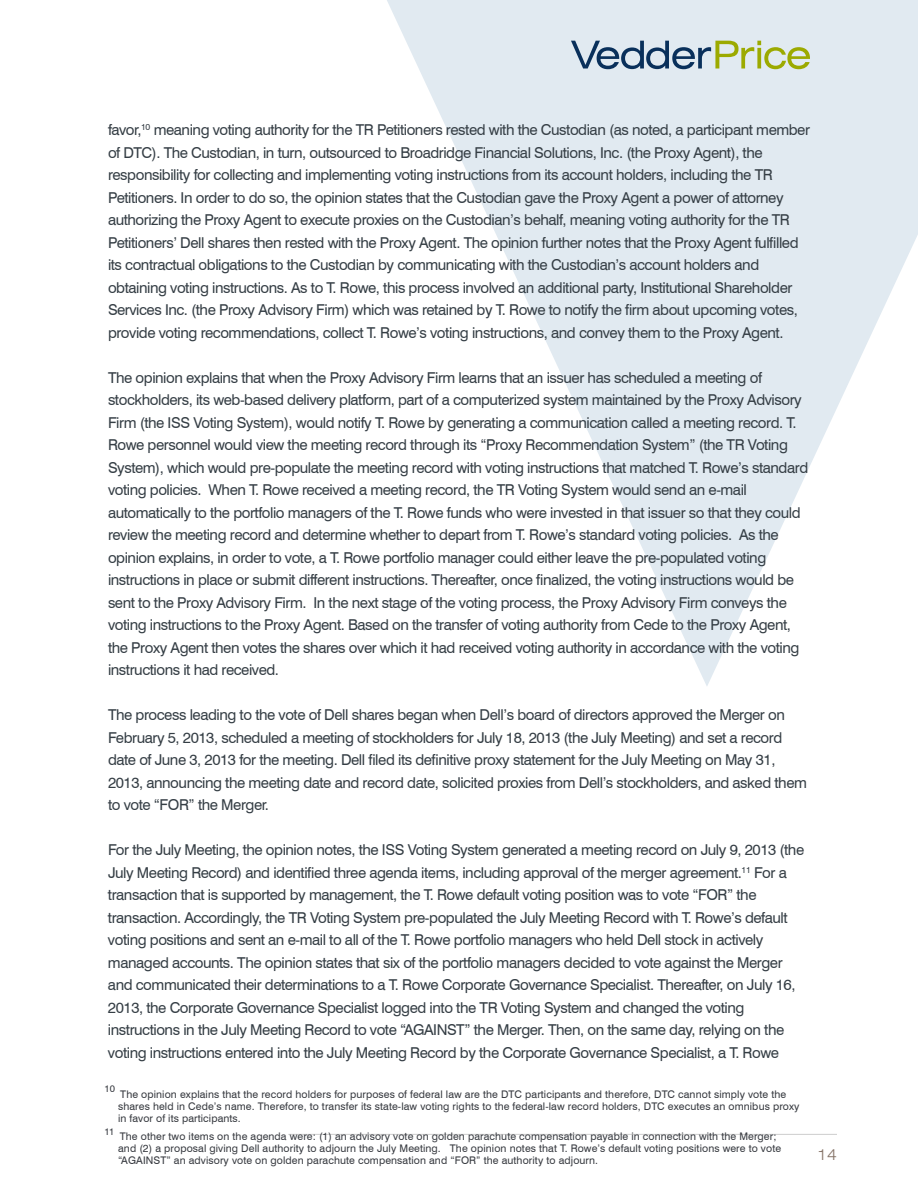
<style>
.page{position:relative;width:918px;height:1188px;background:#fff}
.page>*{position:absolute;margin:0;border:0;box-sizing:border-box;transform-origin:0 0}
.t1{font:15px/22.5px "Swiss 721 BT";letter-spacing:-.03em;color:#353e45}
.t2{font:300 expanded 15px "Swiss 721 BT";color:#857367}
.t3{font:10.5px/12px "Swiss 721 BT";letter-spacing:.01em;color:#36393f}
.t4{font:9.6px "Swiss 721 BT";color:#36393f}
</style>
<div class="page">
<svg style="left:387px;top:0;width:531px;height:686px;fill:#e1eaf1"></svg>
<svg style="left:571px;top:41px;width:239px;height:28px;background:#abbbb1"></svg>
<hr style="left:288px;top:1134px;width:549px;height:1px;background:#cdcdcd">
<p class="t1" style="left:108px;top:119px;width:704px">favor,<sup>10</sup> meaning voting authority for the TR Petitioners rested with the Custodian (as noted, a participant member of DTC). The Custodian, in turn, outsourced to Broadridge Financial Solutions, Inc. (the Proxy Agent), the responsibility for collecting and implementing voting instructions from its account holders, including the TR Petitioners. In order to do so, the opinion states that the Custodian gave the Proxy Agent a power of attorney authorizing the Proxy Agent to execute proxies on the Custodian’s behalf, meaning voting authority for the TR Petitioners’ Dell shares then rested with the Proxy Agent. The opinion further notes that the Proxy Agent fulfilled its contractual obligations to the Custodian by communicating with the Custodian’s account holders and obtaining voting instructions. As to T. Rowe, this process involved an additional party, Institutional Shareholder Services Inc. (the Proxy Advisory Firm) which was retained by T. Rowe to notify the firm about upcoming votes, provide voting recommendations, collect T. Rowe’s voting instructions, and convey them to the Proxy Agent.</p>
<p class="t1" style="left:108px;top:366px;width:702px">The opinion explains that when the Proxy Advisory Firm learns that an issuer has scheduled a meeting of stockholders, its web-based delivery platform, part of a computerized system maintained by the Proxy Advisory Firm (the ISS Voting System), would notify T. Rowe by generating a communication called a meeting record. T.<br>Rowe personnel would view the meeting record through its “Proxy Recommendation System” (the TR Voting System), which would pre-populate the meeting record with voting instructions that matched T. Rowe’s standard voting policies. When T. Rowe received a meeting record, the TR Voting System would send an e-mail automatically to the portfolio managers of the T. Rowe funds who were invested in that issuer so that they could review the meeting record and determine whether to depart from T. Rowe’s standard voting policies. As the opinion explains, in order to vote, a T. Rowe portfolio manager could either leave the pre-populated voting instructions in place or submit different instructions. Thereafter, once finalized, the voting instructions would be sent to the Proxy Advisory Firm. In the next stage of the voting process, the Proxy Advisory Firm conveys the voting instructions to the Proxy Agent. Based on the transfer of voting authority from Cede to the Proxy Agent, the Proxy Agent then votes the shares over which it had received voting authority in accordance with the voting instructions it had received.</p>
<p class="t1" style="left:108px;top:704px;width:700px">The process leading to the vote of Dell shares began when Dell’s board of directors approved the Merger on February 5, 2013, scheduled a meeting of stockholders for July 18, 2013 (the July Meeting) and set a record date of June 3, 2013 for the meeting. Dell filed its definitive proxy statement for the July Meeting on May 31, 2013, announcing the meeting date and record date, solicited proxies from Dell’s stockholders, and asked them to vote “FOR” the Merger.</p>
<p class="t1" style="left:108px;top:839px;width:698px">For the July Meeting, the opinion notes, the ISS Voting System generated a meeting record on July 9, 2013 (the July Meeting Record) and identified three agenda items, including approval of the merger agreement.<sup>11</sup> For a transaction that is supported by management, the T. Rowe default voting position was to vote “FOR” the transaction. Accordingly, the TR Voting System pre-populated the July Meeting Record with T. Rowe’s default voting positions and sent an e-mail to all of the T. Rowe portfolio managers who held Dell stock in actively managed accounts. The opinion states that six of the portfolio managers decided to vote against the Merger and communicated their determinations to a T. Rowe Corporate Governance Specialist. Thereafter, on July 16, 2013, the Corporate Governance Specialist logged into the TR Voting System and changed the voting instructions in the July Meeting Record to vote “AGAINST” the Merger. Then, on the same day, relying on the voting instructions entered into the July Meeting Record by the Corporate Governance Specialist, a T. Rowe</p>
<p class="t4" style="left:105px;top:1083px;width:12px">10</p>
<p class="t3" style="left:118px;top:1088px;width:683px">The opinion explains that the record holders for purposes of federal law are the DTC participants and therefore, DTC cannot simply vote the shares held in Cede’s name. Therefore, to transfer its state-law voting rights to the federal-law record holders, DTC executes an omnibus proxy in favor of its participants.</p>
<p class="t4" style="left:105px;top:1126px;width:11px">11</p>
<p class="t3" style="left:118px;top:1130px;width:665px">The other two items on the agenda were: (1) an advisory vote on golden parachute compensation payable in connection with the Merger; and (2) a proposal giving Dell authority to adjourn the July Meeting. The opinion notes that T. Rowe’s default voting positions were to vote “AGAINST” an advisory vote on golden parachute compensation and “FOR” the authority to adjourn.</p>
<p class="t2" style="left:818px;top:1146px;width:21px">14</p>
</div>
